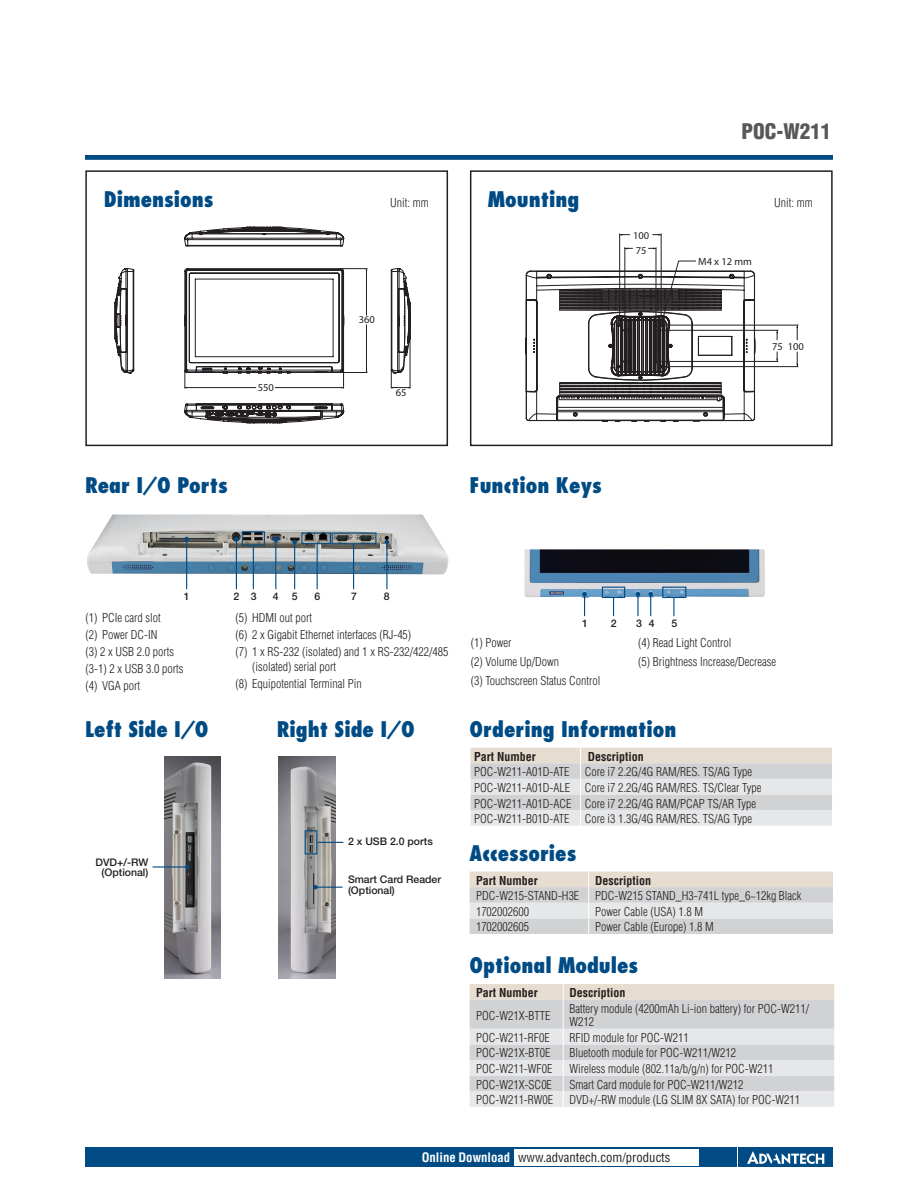
<style>
.page{position:relative;width:918px;height:1188px;background:#fff}
.page>*{position:absolute;margin:0;border:0;box-sizing:border-box;transform-origin:0 0}
.t1{font:800 condensed 21px "Futura";color:#004b84}
.t2{font:900 condensed 21px "Helvetica";color:#57585a}
.t3{font:condensed 12.75px "Helvetica";color:#231f20}
.t4{font:300 condensed 12px/17.1px "Helvetica";color:#231f20}
.t5{font:700 condensed 12px "Helvetica";color:#231f20}
.t6{font:500 10.5px/10.4px "Helvetica Neue";color:#231f20}
.t7{font:10.5px/14.9px "Myriad Pro";color:#231f20}
.s1{font-weight:700;color:#fff}
</style>
<div class="page">
<div style="left:85px;top:1147px;width:651px;height:20px;background:#004b84"></div>
<div style="left:738px;top:1147px;width:95px;height:20px;background:#004b84"></div>
<svg style="left:747px;top:1151px;width:77px;height:13px"></svg>
<div style="left:514px;top:1149px;width:184px;height:16px;background:#fff"></div>
<div style="left:85px;top:155px;width:748px;height:5px;background:#004b84"></div>
<div style="left:470px;top:170px;width:363px;height:276px;background:#fff;border:2px solid #231f20"></div>
<div style="left:85px;top:170px;width:363px;height:276px;background:#fff;border:2px solid #231f20"></div>
<hr style="left:661px;top:234px;width:1px;height:90px;background:#231f20">
<hr style="left:619px;top:234px;width:1px;height:90px;background:#231f20">
<svg style="left:619px;top:233px;width:11px;height:3px"></svg>
<svg style="left:653px;top:233px;width:9px;height:3px"></svg>
<hr style="left:656px;top:248px;width:1px;height:81px;background:#231f20">
<hr style="left:624px;top:248px;width:1px;height:81px;background:#231f20">
<svg style="left:649px;top:247px;width:8px;height:3px"></svg>
<svg style="left:624px;top:247px;width:8px;height:3px"></svg>
<hr style="left:662px;top:325px;width:136px;height:1px;background:#231f20">
<hr style="left:662px;top:366px;width:136px;height:1px;background:#231f20">
<svg style="left:796px;top:324px;width:3px;height:16px"></svg>
<svg style="left:796px;top:352px;width:3px;height:15px"></svg>
<hr style="left:657px;top:330px;width:121px;height:1px;background:#231f20">
<hr style="left:657px;top:361px;width:121px;height:1px;background:#231f20">
<svg style="left:776px;top:329px;width:2px;height:11px"></svg>
<svg style="left:776px;top:352px;width:2px;height:9px"></svg>
<svg style="left:525px;top:260px;width:231px;height:162px"></svg>
<svg style="left:114px;top:226px;width:297px;height:198px"></svg>
<svg style="left:470px;top:748px;width:362px;height:78px;background:#dedcdc"></svg>
<svg style="left:470px;top:872px;width:363px;height:62px;background:#dbdad8"></svg>
<svg style="left:470px;top:984px;width:364px;height:123px;background:#dcdbdb"></svg>
<img style="left:524px;top:549px;width:241px;height:49px">
<svg style="left:582px;top:592px;width:5px;height:24px"></svg>
<hr style="left:637px;top:594px;width:2px;height:22px;background:#004b84">
<svg style="left:636px;top:592px;width:4px;height:4px"></svg>
<svg style="left:648px;top:592px;width:5px;height:24px"></svg>
<svg style="left:613px;top:598px;width:1px;height:18px"></svg>
<svg style="left:673px;top:598px;width:1px;height:18px"></svg>
<div style="left:602px;top:587px;width:23px;height:11px;border:1px solid #004b84"></div>
<div style="left:662px;top:587px;width:24px;height:11px;border:1px solid #004b84"></div>
<img style="left:278px;top:757px;width:58px;height:222px">
<div style="left:305px;top:830px;width:12px;height:24px;border:1px solid #004b84"></div>
<svg style="left:317px;top:842px;width:26px;height:1px"></svg>
<svg style="left:313px;top:885px;width:30px;height:4px"></svg>
<img style="left:165px;top:757px;width:56px;height:222px">
<hr style="left:153px;top:866px;width:34px;height:2px;background:#004b84">
<svg style="left:185px;top:865px;width:5px;height:4px"></svg>
<img style="left:87px;top:514px;width:362px;height:60px">
<hr style="left:253px;top:545px;width:1px;height:44px;background:#004b84">
<hr style="left:317px;top:544px;width:1px;height:45px;background:#004b84">
<hr style="left:353px;top:544px;width:1px;height:45px;background:#004b84">
<div style="left:242px;top:531px;width:23px;height:15px;border:1px solid #004b84"></div>
<div style="left:301px;top:533px;width:30px;height:11px;border:1px solid #004b84"></div>
<div style="left:332px;top:533px;width:44px;height:11px;border:1px solid #004b84"></div>
<hr style="left:236px;top:539px;width:1px;height:50px;background:#004b84">
<svg style="left:234px;top:537px;width:5px;height:4px"></svg>
<hr style="left:186px;top:539px;width:1px;height:50px;background:#004b84">
<svg style="left:184px;top:537px;width:5px;height:4px"></svg>
<hr style="left:386px;top:542px;width:1px;height:47px;background:#004b84">
<svg style="left:385px;top:540px;width:4px;height:4px"></svg>
<hr style="left:294px;top:542px;width:1px;height:47px;background:#004b84">
<svg style="left:292px;top:540px;width:5px;height:4px"></svg>
<hr style="left:275px;top:540px;width:1px;height:49px;background:#004b84">
<svg style="left:274px;top:538px;width:4px;height:4px"></svg>
<h1 class="t2" style="left:742px;top:119px;width:91px">POC-W211</h1>
<h1 class="t1" style="left:104px;top:186px;width:111px">Dimensions</h1>
<p class="t4" style="left:390px;top:194px;width:40px">Unit: mm</p>
<h1 class="t1" style="left:488px;top:186px;width:93px">Mounting</h1>
<p class="t4" style="left:774px;top:194px;width:40px">Unit: mm</p>
<p class="t7" style="left:258px;top:380px;width:18px">550</p>
<h1 class="t1" style="left:85px;top:472px;width:144px">Rear I/O Ports</h1>
<p class="t7" style="left:359px;top:312px;width:18px">360</p>
<p class="t7" style="left:396px;top:385px;width:12px">65</p>
<p class="t7" style="left:633px;top:228px;width:18px">100<br>75</p>
<p class="t7" style="left:698px;top:254px;width:55px">M4 x 12 mm</p>
<p class="t7" style="left:788px;top:339px;width:18px">100</p>
<p class="t7" style="left:772px;top:339px;width:12px">75</p>
<h1 class="t1" style="left:470px;top:472px;width:134px">Function Keys</h1>
<p class="t6" style="left:184px;top:591px;width:7px">1</p>
<p class="t6" style="left:233px;top:591px;width:25px">2 3</p>
<p class="t6" style="left:273px;top:591px;width:26px">4 5</p>
<p class="t6" style="left:315px;top:591px;width:7px">6</p>
<p class="t6" style="left:351px;top:591px;width:7px">7</p>
<p class="t6" style="left:384px;top:591px;width:7px">8</p>
<p class="t4" style="left:86px;top:609px;width:99px">(1) PCIe card slot<br>(2) Power DC-IN<br>(3) 2 x USB 2.0 ports (3-1) 2 x USB 3.0 ports (4) VGA port</p>
<p class="t4" style="left:236px;top:609px;width:214px">(5) HDMI out port<br>(6) 2 x Gigabit Ethernet interfaces (RJ-45)<br>(7) 1 x RS-232 (isolated) and 1 x RS-232/422/485</p>
<p class="t4" style="left:236px;top:658px;width:128px;text-indent:16px">(isolated) serial port<br>(8) Equipotential Terminal Pin</p>
<h1 class="t1" style="left:85px;top:716px;width:125px">Left Side I/O</h1>
<p class="t6" style="left:96px;top:857px;width:54px;text-align:center">DVD+/-RW (Optional)</p>
<h1 class="t1" style="left:277px;top:716px;width:139px">Right Side I/O</h1>
<p class="t6" style="left:348px;top:836px;width:86px">2 x USB 2.0 ports</p>
<p class="t6" style="left:348px;top:874px;width:95px">Smart Card Reader (Optional)</p>
<p class="t6" style="left:582px;top:618px;width:7px">1</p>
<p class="t6" style="left:611px;top:618px;width:7px">2</p>
<p class="t6" style="left:636px;top:618px;width:20px">3 4</p>
<p class="t6" style="left:671px;top:618px;width:7px">5</p>
<p class="t4" style="left:471px;top:634px;width:42px">(1) Power</p>
<p class="t4" style="left:638px;top:634px;width:95px">(4) Read Light Control</p>
<p class="t4" style="left:471px;top:653px;width:90px">(2) Volume Up/Down</p>
<p class="t4" style="left:638px;top:653px;width:139px">(5) Brightness Increase/Decrease</p>
<p class="t4" style="left:471px;top:672px;width:131px">(3) Touchscreen Status Control</p>
<h1 class="t1" style="left:470px;top:716px;width:208px">Ordering Information</h1>
<p class="t5" style="left:474px;top:749px;width:63px">Part Number</p>
<p class="t5" style="left:588px;top:749px;width:57px">Description</p>
<p class="t4" style="left:474px;top:763px;width:97px">POC-W211-A01D-ATE</p>
<p class="t4" style="left:474px;top:764px;width:289px;line-height:15.6px;text-indent:111px">Core i7 2.2G/4G RAM/RES. TS/AG Type POC-W211-A01D-ALE Core i7 2.2G/4G RAM/RES. TS/Clear Type POC-W211-A01D-ACE Core i7 2.2G/4G RAM/PCAP TS/AR Type POC-W211-B01D-ATE</p>
<p class="t4" style="left:585px;top:810px;width:169px">Core i3 1.3G/4G RAM/RES. TS/AG Type</p>
<h1 class="t1" style="left:470px;top:840px;width:108px">Accessories</h1>
<p class="t5" style="left:476px;top:873px;width:63px">Part Number</p>
<p class="t5" style="left:595px;top:873px;width:57px">Description</p>
<p class="t4" style="left:476px;top:887px;width:105px">PDC-W215-STAND-H3E</p>
<p class="t4" style="left:595px;top:887px;width:208px">PDC-W215 STAND_H3-741L type_6~12kg Black</p>
<p class="t4" style="left:476px;top:903px;width:55px">1702002600</p>
<p class="t4" style="left:595px;top:903px;width:109px">Power Cable (USA) 1.8 M</p>
<p class="t4" style="left:476px;top:918px;width:55px">1702002605</p>
<p class="t4" style="left:595px;top:918px;width:120px">Power Cable (Europe) 1.8 M</p>
<h1 class="t1" style="left:470px;top:952px;width:170px">Optional Modules</h1>
<p class="t5" style="left:476px;top:986px;width:63px">Part Number</p>
<p class="t5" style="left:570px;top:986px;width:57px">Description</p>
<p class="t4" style="left:476px;top:1007px;width:76px">POC-W21X-BTTE</p>
<p class="t4" style="left:570px;top:1002px;width:241px;line-height:13.5px">Battery module (4200mAh Li-ion battery) for POC-W211/<br>W212</p>
<p class="t4" style="left:476px;top:1029px;width:75px">POC-W211-RF0E</p>
<p class="t4" style="left:570px;top:1029px;width:121px">RFID module for POC-W211</p>
<p class="t4" style="left:476px;top:1044px;width:76px">POC-W21X-BT0E</p>
<p class="t4" style="left:570px;top:1044px;width:168px">Bluetooth module for POC-W211/W212</p>
<p class="t4" style="left:476px;top:1060px;width:78px">POC-W211-WF0E</p>
<p class="t4" style="left:570px;top:1060px;width:205px">Wireless module (802.11a/b/g/n) for POC-W211</p>
<p class="t4" style="left:476px;top:1076px;width:77px">POC-W21X-SC0E</p>
<p class="t4" style="left:570px;top:1076px;width:175px">Smart Card module for POC-W211/W212</p>
<p class="t4" style="left:476px;top:1091px;width:79px">POC-W211-RW0E</p>
<p class="t4" style="left:570px;top:1091px;width:232px">DVD+/-RW module (LG SLIM 8X SATA) for POC-W211</p>
<p class="t3" style="left:422px;top:1150px;width:250px"><span class="s1">Online Download</span> www.advantech.com/products</p>
</div>
